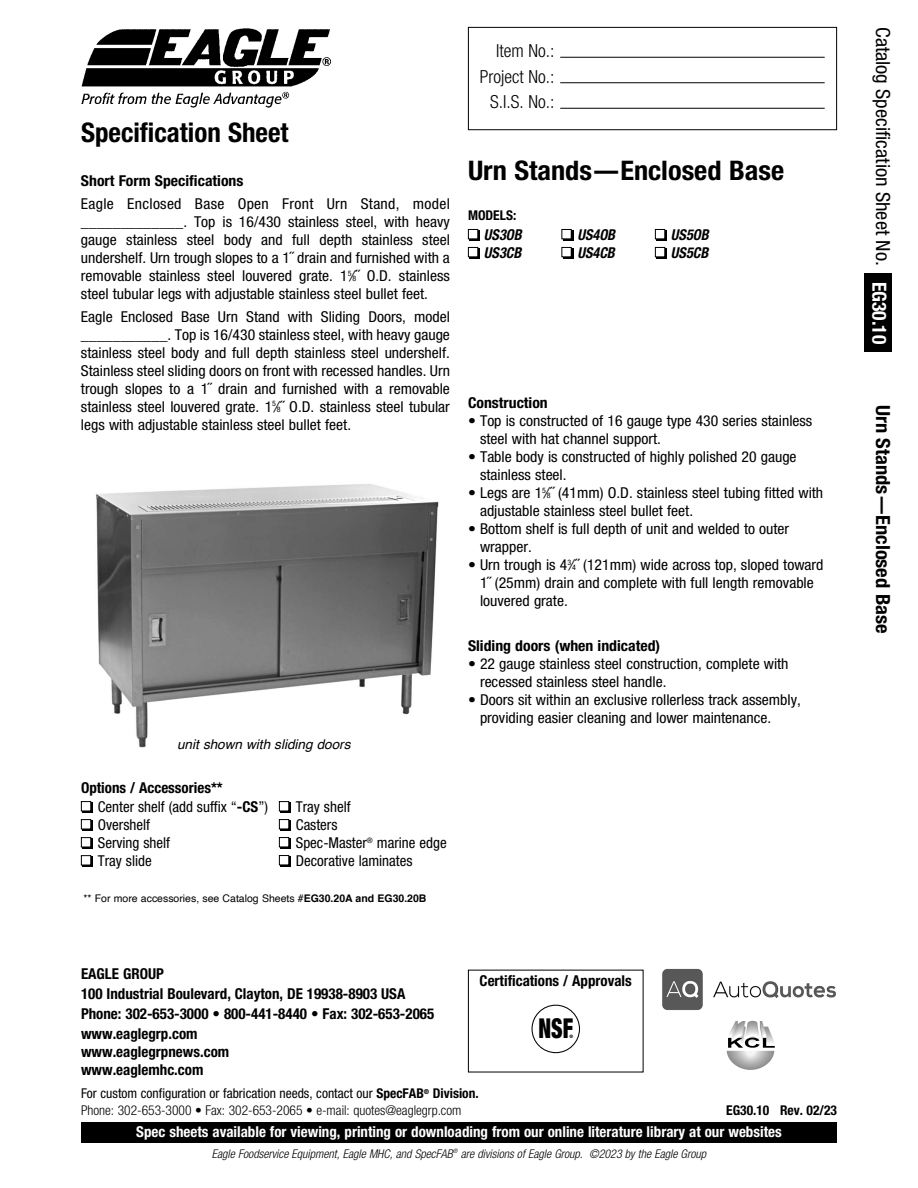
<style>
.page{position:relative;width:918px;height:1188px;background:#fff}
.page>*{position:absolute;margin:0;border:0;box-sizing:border-box;transform-origin:0 0}
.t1{font:900 condensed 27.45px "Helvetica Neue LT Pro";color:#000;scale:.78 1}
.t2{font:700 condensed 27px "Helvetica Neue LT Pro";color:#000;scale:1.05 1}
.t3{font:700 condensed 27px "Helvetica Neue LT Pro";color:#000}
.t4{font:condensed 19.5px "Helvetica Neue LT Pro";color:#000;scale:1.05 1}
.t5{font:700 condensed 19.5px "Helvetica Neue LT Pro";color:#000;scale:1.05 1}
.t6{font:300 condensed 18px/25.5px "Helvetica Neue LT Pro";color:#000;text-align:right}
.t7{font:condensed 15px/18px "Helvetica Neue LT Pro";color:#000;scale:1.05 1}
.t8{font:700 condensed 15px/20.1px "Helvetica Neue LT Pro";color:#000}
.t9{font:condensed 15px/18.1px "Helvetica Neue LT Pro";color:#000}
.t10{font:700 condensed 15px "Helvetica Neue LT Pro";color:#fff}
.t11{font:700 condensed 15px "Helvetica Neue LT Pro";color:#000;scale:1.05 1}
.t12{font:italic 700 condensed 15px/18px "Helvetica Neue LT Pro";color:#000;scale:.95 1}
.t13{font:300 condensed 13.5px/16.2px "Helvetica Neue LT Pro";color:#000}
.t14{font:italic 13.5px "Helvetica";color:#000}
.t15{font:700 condensed 13.5px "Helvetica Neue LT Pro";color:#000}
.t16{font:italic 300 condensed 12px "Helvetica Neue LT Pro";color:#000}
.t17{font:10.5px "Helvetica";color:#000}
.t18{font:900 condensed 4.65px "Helvetica Neue LT Pro";color:#000}
.s1{font-size:7.5px}
.s2{font-weight:700}
.s3{font-weight:400}
.s4{font-weight:700;color:#fff}
</style>
<div class="page">
<div style="left:864px;top:274px;width:28px;height:78px;background:#000"></div>
<div style="left:468px;top:27px;width:369px;height:103px;border:1px solid #000"></div>
<hr style="left:560px;top:82px;width:265px;height:1px;background:#000">
<hr style="left:560px;top:57px;width:265px;height:1px;background:#000">
<hr style="left:560px;top:108px;width:265px;height:1px;background:#000">
<img style="left:81px;top:28px;width:250px;height:79px">
<div style="left:81px;top:1122px;width:756px;height:21px;background:#000"></div>
<div style="left:470px;top:231px;width:10px;height:10px;background:#000"></div>
<div style="left:469px;top:230px;width:8px;height:8px;background:#fff"></div>
<div style="left:468px;top:229px;width:10px;height:10px;border:1px solid #000"></div>
<div style="left:470px;top:249px;width:10px;height:10px;background:#000"></div>
<div style="left:469px;top:248px;width:8px;height:8px;background:#fff"></div>
<div style="left:468px;top:247px;width:10px;height:10px;border:1px solid #000"></div>
<div style="left:563px;top:231px;width:10px;height:10px;background:#000"></div>
<div style="left:562px;top:230px;width:9px;height:8px;background:#fff"></div>
<div style="left:561px;top:229px;width:11px;height:10px;border:1px solid #000"></div>
<div style="left:563px;top:249px;width:10px;height:10px;background:#000"></div>
<div style="left:562px;top:248px;width:9px;height:8px;background:#fff"></div>
<div style="left:561px;top:247px;width:11px;height:10px;border:1px solid #000"></div>
<div style="left:657px;top:231px;width:10px;height:10px;background:#000"></div>
<div style="left:656px;top:230px;width:8px;height:8px;background:#fff"></div>
<div style="left:655px;top:229px;width:10px;height:10px;border:1px solid #000"></div>
<div style="left:657px;top:249px;width:10px;height:10px;background:#000"></div>
<div style="left:656px;top:248px;width:8px;height:8px;background:#fff"></div>
<div style="left:655px;top:247px;width:10px;height:10px;border:1px solid #000"></div>
<div style="left:82px;top:803px;width:11px;height:10px;background:#000"></div>
<div style="left:82px;top:802px;width:8px;height:9px;background:#fff"></div>
<div style="left:81px;top:801px;width:10px;height:10px;border:1px solid #000"></div>
<div style="left:82px;top:839px;width:11px;height:10px;background:#000"></div>
<div style="left:82px;top:838px;width:8px;height:9px;background:#fff"></div>
<div style="left:81px;top:837px;width:10px;height:10px;border:1px solid #000"></div>
<div style="left:82px;top:821px;width:11px;height:10px;background:#000"></div>
<div style="left:82px;top:820px;width:8px;height:9px;background:#fff"></div>
<div style="left:81px;top:819px;width:10px;height:10px;border:1px solid #000"></div>
<div style="left:82px;top:857px;width:11px;height:10px;background:#000"></div>
<div style="left:82px;top:856px;width:8px;height:9px;background:#fff"></div>
<div style="left:81px;top:855px;width:10px;height:10px;border:1px solid #000"></div>
<div style="left:281px;top:803px;width:10px;height:10px;background:#000"></div>
<div style="left:280px;top:802px;width:8px;height:9px;background:#fff"></div>
<div style="left:279px;top:801px;width:10px;height:10px;border:1px solid #000"></div>
<div style="left:281px;top:821px;width:10px;height:10px;background:#000"></div>
<div style="left:280px;top:820px;width:8px;height:9px;background:#fff"></div>
<div style="left:279px;top:819px;width:10px;height:10px;border:1px solid #000"></div>
<div style="left:281px;top:839px;width:10px;height:10px;background:#000"></div>
<div style="left:280px;top:838px;width:8px;height:9px;background:#fff"></div>
<div style="left:279px;top:837px;width:10px;height:10px;border:1px solid #000"></div>
<div style="left:281px;top:857px;width:10px;height:10px;background:#000"></div>
<div style="left:280px;top:856px;width:8px;height:9px;background:#fff"></div>
<div style="left:279px;top:855px;width:10px;height:10px;border:1px solid #000"></div>
<img style="left:96px;top:484px;width:343px;height:264px">
<img style="left:726px;top:1020px;width:49px;height:50px">
<img style="left:662px;top:968px;width:174px;height:42px">
<svg style="left:532px;top:1005px;width:48px;height:48px"></svg>
<h2 class="t3" style="left:81px;top:123px;width:209px">Specification Sheet</h2>
<p class="t11" style="left:81px;top:176px;width:156px">Short Form Specifications</p>
<p class="t7" style="left:81px;top:196px;width:353px;text-align:justify">Eagle Enclosed Base Open Front Urn Stand, model _____________. Top is 16/430 stainless steel, with heavy gauge stainless steel body and full depth stainless steel undershelf. Urn trough slopes to a 1˝ drain and furnished with a removable stainless steel louvered grate. 1<sup>5</sup>⁄<span class="s1">8</span>˝ O.D. stainless steel tubular legs with adjustable stainless steel bullet feet.</p>
<p class="t7" style="left:81px;top:309px;width:353px;text-align:justify">Eagle Enclosed Base Urn Stand with Sliding Doors, model ___________. Top is 16/430 stainless steel, with heavy gauge stainless steel body and full depth stainless steel undershelf.<br>Stainless steel sliding doors on front with recessed handles. Urn trough slopes to a 1˝ drain and furnished with a removable stainless steel louvered grate. 1<sup>5</sup>⁄<span class="s1">8</span>˝ O.D. stainless steel tubular legs with adjustable stainless steel bullet feet.</p>
<p class="t14" style="left:177px;top:739px;width:175px">unit shown with sliding doors</p>
<p class="t9" style="left:98px;top:780px;width:172px;text-indent:-17px"><span class="s2">Options / Accessories**<br></span>Center shelf (add suffix “<span class="s2">-CS</span>”)<br>Overshelf<br>Serving shelf<br>Tray slide</p>
<p class="t9" style="left:296px;top:799px;width:152px">Tray shelf<br>Casters<br>Spec-Master<sup>®</sup> marine edge<br>Decorative laminates</p>
<p class="t17" style="left:83px;top:893px;width:345px">** For more accessories, see Catalog Sheets #<span class="s2">EG30.20A and EG30.20B</span></p>
<p class="t6" style="left:480px;top:39px;width:76px">Item No.:<br>Project No.:<br>S.I.S. No.:</p>
<h2 class="t2" style="left:468px;top:160px;width:303px">Urn Stands—Enclosed Base</h2>
<p class="t15" style="left:468px;top:211px;width:50px">MODELS:</p>
<p class="t12" style="left:484px;top:226px;width:41px">US3OB<br>US3CB</p>
<p class="t12" style="left:577px;top:226px;width:41px">US4OB<br>US4CB</p>
<p class="t12" style="left:671px;top:226px;width:41px">US5OB<br>US5CB</p>
<p class="t11" style="left:468px;top:398px;width:78px">Construction</p>
<p class="t7" style="left:480px;top:413px;width:318px;text-indent:-12px">• Top is constructed of 16 gauge type 430 series stainless steel with hat channel support.</p>
<p class="t7" style="left:480px;top:449px;width:303px;text-indent:-12px">• Table body is constructed of highly polished 20 gauge stainless steel.</p>
<p class="t7" style="left:480px;top:485px;width:328px;text-indent:-12px">• Legs are 1<sup>5</sup>⁄<span class="s1">8</span>˝ (41mm) O.D. stainless steel tubing fitted with adjustable stainless steel bullet feet.</p>
<p class="t7" style="left:480px;top:521px;width:296px;text-indent:-12px">• Bottom shelf is full depth of unit and welded to outer wrapper.</p>
<p class="t7" style="left:480px;top:557px;width:329px;text-indent:-12px">• Urn trough is 4<sup>3</sup>⁄<span class="s1">4</span>˝ (121mm) wide across top, sloped toward<br>1˝ (25mm) drain and complete with full length removable louvered grate.</p>
<p class="t11" style="left:468px;top:641px;width:185px">Sliding doors (when indicated)</p>
<p class="t7" style="left:480px;top:656px;width:295px;text-indent:-12px">• 22 gauge stainless steel construction, complete with recessed stainless steel handle.</p>
<p class="t7" style="left:480px;top:692px;width:307px;text-indent:-12px">• Doors sit within an exclusive rollerless track assembly, providing easier cleaning and lower maintenance.</p>
<p class="t8" style="left:81px;top:965px;width:355px">EAGLE GROUP<br>100 Industrial Boulevard, Clayton, DE 19938-8903 USA Phone: 302-653-3000 • 800-441-8440 • Fax: 302-653-2065 www.eaglegrp.com</p>
<p class="t8" style="left:81px;top:1045px;width:150px;line-height:18px">www.eaglegrpnews.com www.eaglemhc.com</p>
<p class="t8" style="left:480px;top:972px;width:154px">Certifications / Approvals</p>
<h1 class="t1" style="left:538px;top:1012px;width:46px">NSF</h1>
<p class="t18" style="left:569px;top:1034px;width:5px">®</p>
<p class="t13" style="left:81px;top:1086px;width:399px"><span class="s3">For custom configuration or fabrication needs, contact our</span> <span class="s2">SpecFAB</span><sup>®</sup> <span class="s2">Division.<br></span>Phone: 302-653-3000 • Fax: 302-653-2065 • e-mail: quotes@eaglegrp.com</p>
<p class="t15" style="left:726px;top:1105px;width:112px">EG30.10 Rev. 02/23</p>
<p class="t10" style="left:136px;top:1126px;width:647px">Spec sheets available for viewing, printing or downloading from our online literature library at our websites</p>
<p class="t16" style="left:212px;top:1149px;width:496px">Eagle Foodservice Equipment, Eagle MHC, and SpecFAB<sup>®</sup> are divisions of Eagle Group. ©2023 by the Eagle Group</p>
<h3 class="t4" style="left:890px;top:27px;width:303px;rotate:90deg">Catalog Specification Sheet No. <span class="s4">EG30.10</span></h3>
<h3 class="t5" style="left:890px;top:405px;width:219px;rotate:90deg">Urn Stands—Enclosed Base</h3>
</div>
